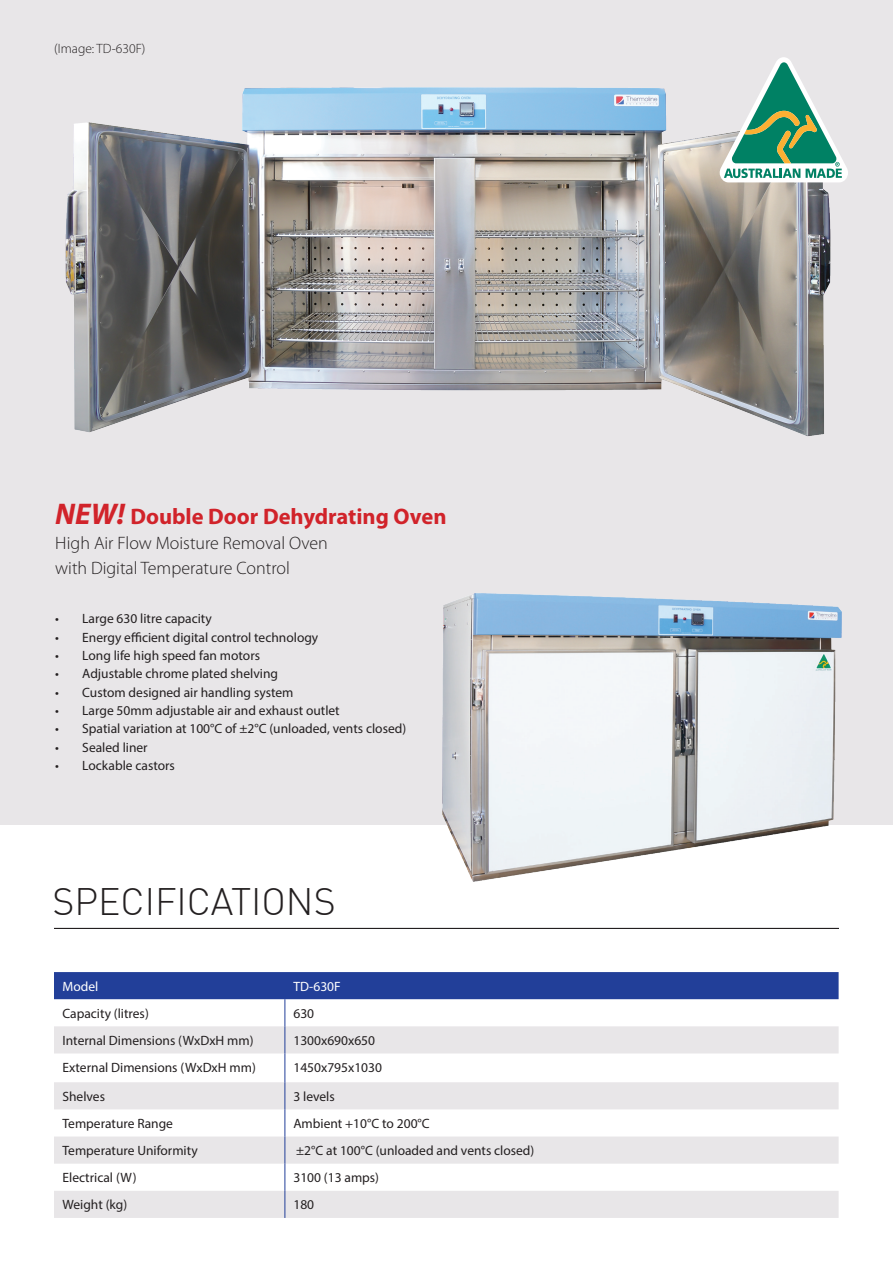
<style>
.page{position:relative;width:893px;height:1263px;background:#fff}
.page>*{position:absolute;margin:0;border:0;box-sizing:border-box;transform-origin:0 0}
.t1{font:300 37.5px "DIN";color:#231f20}
.t2{font:700 22.5px "Myriad Pro";color:#d1232a}
.t3{font:300 18px/25px "Myriad Pro";color:#231f20}
.t4{font:13.5px "Myriad Pro";color:#231f20}
.t5{font:300 13.5px "Myriad Pro";color:#231f20}
.t6{font:13.5px "Myriad Pro";color:#fff}
.s1{font-style:italic;font-size:30px}
</style>
<div class="page">
<div style="left:0;top:0;width:893px;height:825px;background:#e8e6e8"></div>
<img style="left:65px;top:87px;width:766px;height:349px">
<svg style="left:54px;top:972px;width:785px;height:246px"></svg>
<hr style="left:54px;top:928px;width:785px;height:1px;background:#231f20">
<img style="left:442px;top:593px;width:400px;height:289px">
<svg style="left:720px;top:57px;width:128px;height:125px"></svg>
<p class="t5" style="left:54px;top:41px;width:93px">(Image: TD-630F)</p>
<h2 class="t2" style="left:55px;top:502px;width:393px"><span class="s1">NEW!</span> Double Door Dehydrating Oven</h2>
<h3 class="t3" style="left:55px;top:531px;width:274px">High Air Flow Moisture Removal Oven with Digital Temperature Control</h3>
<p class="t4" style="left:55px;top:611px;width:158px">• Large 630 litre capacity</p>
<p class="t4" style="left:55px;top:629px;width:265px">• Energy efficient digital control technology</p>
<p class="t4" style="left:55px;top:647px;width:206px">• Long life high speed fan motors</p>
<p class="t4" style="left:55px;top:666px;width:224px">• Adjustable chrome plated shelving</p>
<p class="t4" style="left:55px;top:684px;width:240px">• Custom designed air handling system</p>
<p class="t4" style="left:55px;top:702px;width:286px">• Large 50mm adjustable air and exhaust outlet</p>
<p class="t4" style="left:55px;top:720px;width:352px">• Spatial variation at 100°C of ±2°C (unloaded, vents closed)</p>
<p class="t4" style="left:55px;top:739px;width:94px">• Sealed liner</p>
<p class="t4" style="left:55px;top:757px;width:121px">• Lockable castors</p>
<h1 class="t1" style="left:53px;top:878px;width:285px">SPECIFICATIONS</h1>
<p class="t6" style="left:63px;top:978px;width:37px">Model</p>
<p class="t6" style="left:293px;top:978px;width:49px">TD-630F</p>
<p class="t4" style="left:63px;top:1005px;width:88px">Capacity (litres)</p>
<p class="t4" style="left:293px;top:1005px;width:22px">630</p>
<p class="t4" style="left:63px;top:1032px;width:193px">Internal Dimensions (WxDxH mm)</p>
<p class="t4" style="left:293px;top:1032px;width:83px">1300x690x650</p>
<p class="t4" style="left:63px;top:1059px;width:195px">External Dimensions (WxDxH mm)</p>
<p class="t4" style="left:293px;top:1059px;width:90px">1450x795x1030</p>
<p class="t4" style="left:63px;top:1088px;width:44px">Shelves</p>
<p class="t4" style="left:293px;top:1088px;width:43px">3 levels</p>
<p class="t4" style="left:63px;top:1115px;width:112px">Temperature Range</p>
<p class="t4" style="left:293px;top:1115px;width:138px">Ambient +10°C to 200°C</p>
<p class="t4" style="left:63px;top:1142px;width:137px">Temperature Uniformity</p>
<p class="t4" style="left:296px;top:1142px;width:240px">±2°C at 100°C (unloaded and vents closed)</p>
<p class="t4" style="left:63px;top:1169px;width:76px">Electrical (W)</p>
<p class="t4" style="left:293px;top:1169px;width:87px">3100 (13 amps)</p>
<p class="t4" style="left:63px;top:1196px;width:66px">Weight (kg)</p>
<p class="t4" style="left:293px;top:1196px;width:22px">180</p>
</div>
